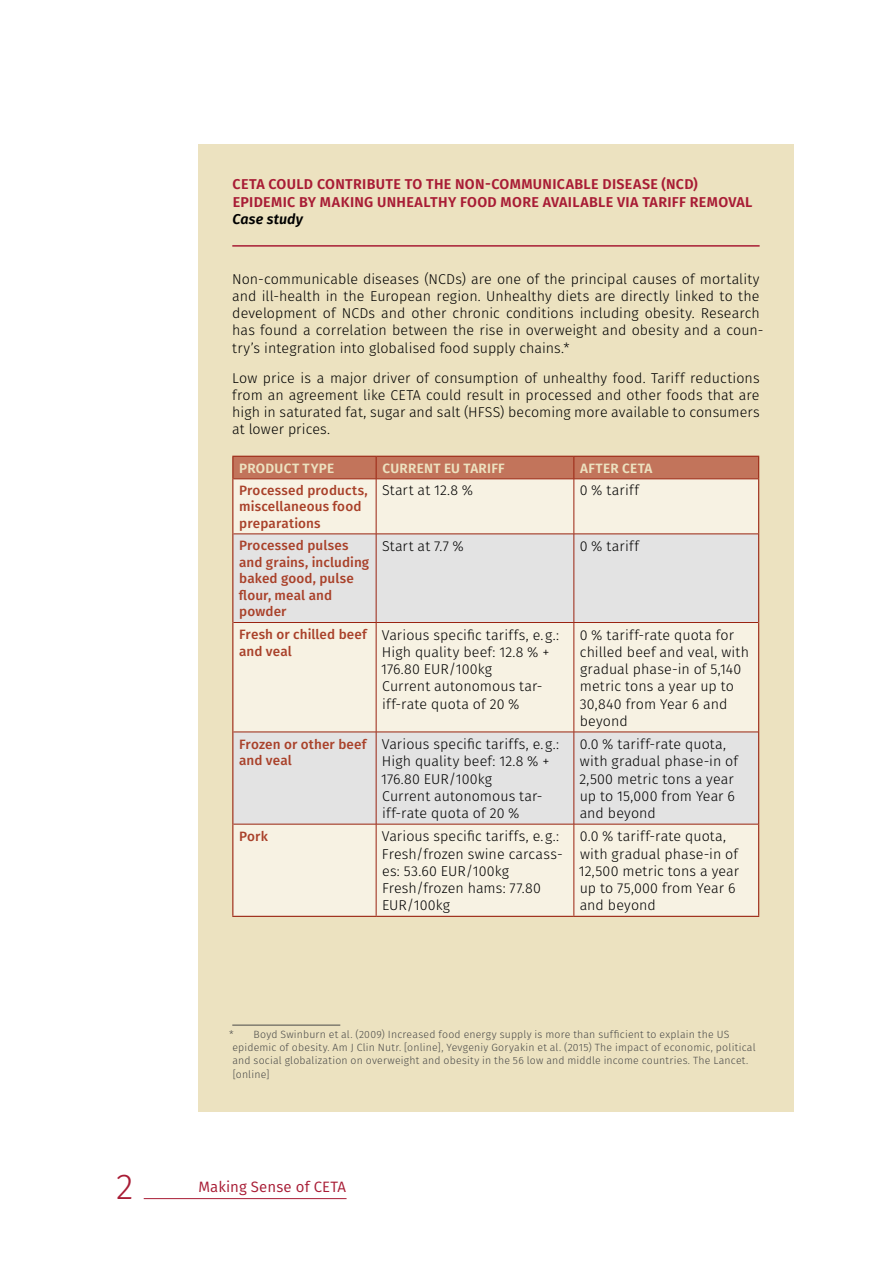
<style>
.page{position:relative;width:893px;height:1263px;background:#fff}
.page>*{position:absolute;margin:0;border:0;box-sizing:border-box;transform-origin:0 0}
.t1{font:300 36px "Fira Sans";color:#a81c35}
.t2{font:15px "Fira Sans";letter-spacing:.005em;color:#a81c35}
.t3{font:300 14.25px/17.2px "Fira Sans";letter-spacing:.005em;color:#000}
.t4{font:600 14.25px/17.2px "Fira Sans";letter-spacing:.02em;color:#a81c35}
.t5{font:italic 600 14.25px "Fira Sans";letter-spacing:.01em;color:#000}
.t6{font:500 13.5px/16.5px "Fira Sans";letter-spacing:.01em;color:#a9412a}
.t7{font:600 13.5px "Fira Sans";letter-spacing:.02em;color:#ece2c0}
.t8{font:300 10.5px/13.2px "Fira Sans";letter-spacing:.015em;color:#494948}
</style>
<div class="page">
<hr style="left:144px;top:1198px;width:203px;height:1px;background:#a81c35">
<div style="left:198px;top:144px;width:596px;height:968px;background:#ece2c0"></div>
<hr style="left:232px;top:245px;width:528px;height:2px;background:#a81c35">
<div style="left:233px;top:480px;width:525px;height:436px;background:#f7f2e3"></div>
<svg style="left:233px;top:535px;width:525px;height:289px;background:#eae7e1"></svg>
<hr style="left:376px;top:479px;width:1px;height:55px;background:#9a2411">
<hr style="left:574px;top:479px;width:1px;height:55px;background:#9a2411">
<hr style="left:233px;top:534px;width:143px;height:1px;background:#9a2411">
<hr style="left:376px;top:534px;width:198px;height:1px;background:#9a2411">
<hr style="left:376px;top:534px;width:1px;height:88px;background:#9a2411">
<hr style="left:574px;top:534px;width:184px;height:1px;background:#9a2411">
<hr style="left:574px;top:534px;width:1px;height:88px;background:#9a2411">
<hr style="left:233px;top:622px;width:143px;height:1px;background:#9a2411">
<hr style="left:376px;top:622px;width:198px;height:1px;background:#9a2411">
<hr style="left:376px;top:623px;width:1px;height:109px;background:#9a2411">
<hr style="left:574px;top:622px;width:184px;height:1px;background:#9a2411">
<hr style="left:574px;top:623px;width:1px;height:109px;background:#9a2411">
<hr style="left:233px;top:732px;width:143px;height:1px;background:#9a2411">
<hr style="left:376px;top:732px;width:198px;height:1px;background:#9a2411">
<hr style="left:376px;top:732px;width:1px;height:92px;background:#9a2411">
<hr style="left:574px;top:732px;width:184px;height:1px;background:#9a2411">
<hr style="left:574px;top:732px;width:1px;height:92px;background:#9a2411">
<hr style="left:233px;top:824px;width:143px;height:1px;background:#9a2411">
<hr style="left:376px;top:824px;width:198px;height:1px;background:#9a2411">
<hr style="left:376px;top:824px;width:1px;height:92px;background:#9a2411">
<hr style="left:574px;top:824px;width:184px;height:1px;background:#9a2411">
<hr style="left:574px;top:824px;width:1px;height:92px;background:#9a2411">
<hr style="left:233px;top:479px;width:143px;height:1px;background:#9a2411">
<hr style="left:376px;top:479px;width:198px;height:1px;background:#9a2411">
<hr style="left:574px;top:479px;width:184px;height:1px;background:#9a2411">
<hr style="left:232px;top:479px;width:1px;height:55px;background:#9a2411">
<hr style="left:758px;top:479px;width:1px;height:55px;background:#9a2411">
<hr style="left:232px;top:534px;width:1px;height:88px;background:#9a2411">
<hr style="left:758px;top:534px;width:1px;height:88px;background:#9a2411">
<hr style="left:232px;top:622px;width:1px;height:110px;background:#9a2411">
<hr style="left:758px;top:622px;width:1px;height:110px;background:#9a2411">
<hr style="left:232px;top:732px;width:1px;height:92px;background:#9a2411">
<hr style="left:758px;top:732px;width:1px;height:92px;background:#9a2411">
<hr style="left:232px;top:824px;width:1px;height:92px;background:#9a2411">
<hr style="left:758px;top:824px;width:1px;height:92px;background:#9a2411">
<hr style="left:232px;top:916px;width:144px;height:1px;background:#9a2411">
<hr style="left:376px;top:916px;width:198px;height:1px;background:#9a2411">
<hr style="left:574px;top:916px;width:185px;height:1px;background:#9a2411">
<svg style="left:232px;top:456px;width:527px;height:23px;background:#bf6f56"></svg>
<hr style="left:232px;top:1025px;width:108px;height:1px;background:#494948">
<p class="t4" style="left:233px;top:176px;width:521px">CETA COULD CONTRIBUTE TO THE NON-COMMUNICABLE DISEASE (NCD)<br>EPIDEMIC BY MAKING UNHEALTHY FOOD MORE AVAILABLE VIA TARIFF REMOVAL</p>
<p class="t5" style="left:232px;top:209px;width:72px">Case study</p>
<p class="t3" style="left:232px;top:270px;width:533px">Non-communicable diseases (NCDs) are one of the principal causes of mortality and ill-health in the European region. Unhealthy diets are directly linked to the development of NCDs and other chronic conditions including obesity. Research has found a correlation between the rise in overweight and obesity and a coun&shy;try’s integration into globalised food supply chains.*</p>
<p class="t3" style="left:232px;top:369px;width:529px;text-align:justify">Low price is a major driver of consumption of unhealthy food. Tariff reductions from an agreement like CETA could result in processed and other foods that are high in saturated fat, sugar and salt (HFSS) becoming more available to consumers at lower prices.</p>
<p class="t7" style="left:239px;top:459px;width:96px">PRODUCT TYPE</p>
<p class="t7" style="left:383px;top:459px;width:124px">CURRENT EU TARIFF</p>
<p class="t7" style="left:580px;top:459px;width:74px">AFTER CETA</p>
<p class="t6" style="left:239px;top:482px;width:130px">Processed products, miscellaneous food preparations</p>
<p class="t3" style="left:382px;top:482px;width:92px">Start at 12.8 %</p>
<p class="t3" style="left:580px;top:482px;width:61px">0 % tariff</p>
<p class="t6" style="left:239px;top:537px;width:132px">Processed pulses and grains, including baked good, pulse flour, meal and powder</p>
<p class="t3" style="left:382px;top:537px;width:83px">Start at 7.7 %</p>
<p class="t3" style="left:580px;top:537px;width:61px">0 % tariff</p>
<p class="t6" style="left:239px;top:626px;width:129px">Fresh or chilled beef and veal</p>
<p class="t3" style="left:381px;top:626px;width:179px">Various specific tariffs, e.g.:<br>High quality beef: 12.8 % +<br>176.80 EUR/100kg<br>Current autonomous tar&shy;iff-rate quota of 20 %</p>
<p class="t3" style="left:580px;top:626px;width:171px">0 % tariff-rate quota for chilled beef and veal, with gradual phase-in of 5,140 metric tons a year up to<br>30,840 from Year 6 and beyond</p>
<p class="t6" style="left:239px;top:735px;width:129px">Frozen or other beef and veal</p>
<p class="t3" style="left:381px;top:735px;width:179px">Various specific tariffs, e.g.:<br>High quality beef: 12.8 % +<br>176.80 EUR/100kg<br>Current autonomous tar&shy;iff-rate quota of 20 %</p>
<p class="t3" style="left:579px;top:735px;width:160px">0.0 % tariff-rate quota, with gradual phase-in of<br>2,500 metric tons a year up to 15,000 from Year 6 and beyond</p>
<p class="t6" style="left:239px;top:828px;width:30px">Pork</p>
<p class="t3" style="left:382px;top:828px;width:183px">Various specific tariffs, e.g.:<br>Fresh/frozen swine carcass&shy;es: 53.60 EUR/100kg<br>Fresh/frozen hams: 77.80<br>EUR/100kg</p>
<p class="t3" style="left:579px;top:828px;width:162px">0.0 % tariff-rate quota, with gradual phase-in of<br>12,500 metric tons a year up to 75,000 from Year 6 and beyond</p>
<p class="t8" style="left:232px;top:1028px;width:525px;text-indent:-3px">* Boyd Swinburn et al. (2009) Increased food energy supply is more than sufficient to explain the US epidemic of obesity. Am J Clin Nutr. [online], Yevgeniy Goryakin et al. (2015) The impact of economic, political and social globalization on overweight and obesity in the 56 low and middle income countries. The Lancet. [online]</p>
<h1 class="t1" style="left:116px;top:1161px;width:19px">2</h1>
<p class="t2" style="left:198px;top:1176px;width:149px">Making Sense of CETA</p>
</div>
